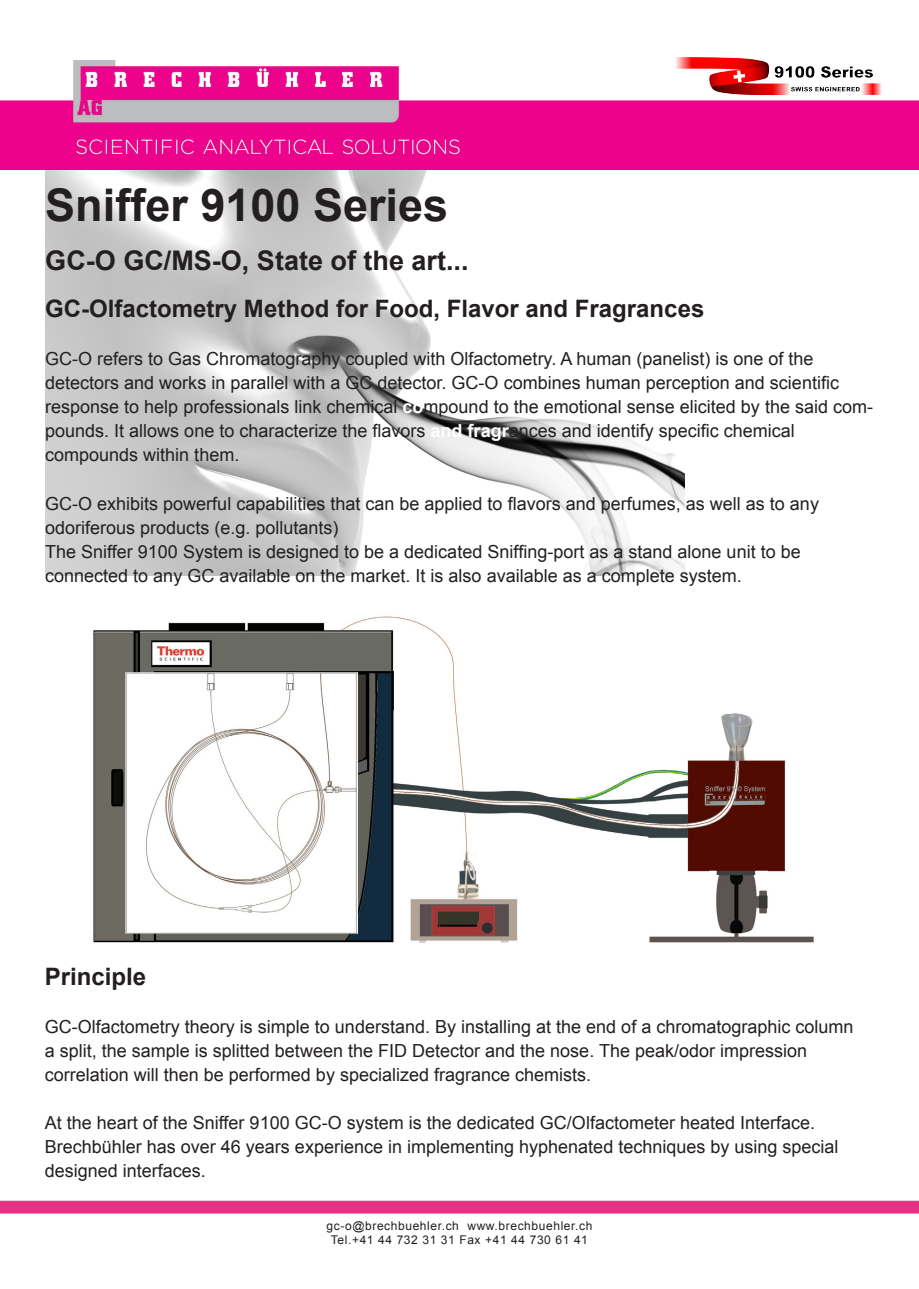
<style>
.page{position:relative;width:919px;height:1289px;background:#fff}
.page>*{position:absolute;margin:0;border:0;box-sizing:border-box;transform-origin:0 0}
.Title_Subhead{font:700 45px "Arial";color:#231f20}
.Title_Subhead-2{font:700 27px "Arial";color:#231f20}
.Title_Subhead-3{font:700 24px "Arial";color:#231f20}
.Title_Subhead-4{font:18px/24px "Arial";color:#231f20}
.t1{font:12px/13.5px "Arial";letter-spacing:.05em;color:#231f20;text-align:center}
.s1{font-weight:700;color:#fff}
</style>
<div class="page">
<img style="left:0;top:60px;width:918px;height:109px">
<img style="left:0;top:1200px;width:918px;height:14px">
<img style="left:673px;top:57px;width:212px;height:43px">
<img style="left:45px;top:170px;width:639px;height:405px">
<img style="left:93px;top:616px;width:721px;height:327px">
<p class="Title_Subhead" style="left:45px;top:175px;width:404px">Sniffer 9100 Series</p>
<p class="Title_Subhead-2" style="left:45px;top:243px;width:425px">GC-O GC/MS-O, State of the art...</p>
<p class="Title_Subhead-3" style="left:45px;top:293px;width:660px">GC-Olfactometry Method for Food, Flavor and Fragrances</p>
<p class="Title_Subhead-4" style="left:45px;top:347px;width:769px">GC-O refers to Gas Chromatography coupled with Olfactometry. A human (panelist) is one of the</p>
<p class="Title_Subhead-4" style="left:45px;top:371px;width:829px">detectors and works in parallel with a GC detector. GC-O combines human perception and scientific response to help professionals link chemical <span class="s1">co</span>mpound to the emotional sense elicited by the said com&shy;pounds. It allows one to characterize the flavors <span class="s1">and fragr</span>ances and identify specific chemical</p>
<p class="Title_Subhead-4" style="left:45px;top:443px;width:196px">compounds within them.</p>
<p class="Title_Subhead-4" style="left:45px;top:491px;width:775px">GC-O exhibits powerful capabilities that can be applied to flavors and perfumes, as well as to any</p>
<p class="Title_Subhead-4" style="left:45px;top:515px;width:295px">odoriferous products (e.g. pollutants)</p>
<p class="Title_Subhead-4" style="left:45px;top:539px;width:757px">The Sniffer 9100 System is designed to be a dedicated Sniffing-port as a stand alone unit to be</p>
<p class="Title_Subhead-4" style="left:45px;top:563px;width:698px">connected to any GC available on the market. It is also available as a complete system.</p>
<p class="Title_Subhead-3" style="left:45px;top:960px;width:103px">Principle</p>
<p class="Title_Subhead-4" style="left:45px;top:1015px;width:810px">GC-Olfactometry theory is simple to understand. By installing at the end of a chromatographic column</p>
<p class="Title_Subhead-4" style="left:45px;top:1039px;width:764px">a split, the sample is splitted between the FID Detector and the nose. The peak/odor impression</p>
<p class="Title_Subhead-4" style="left:45px;top:1063px;width:548px">correlation will then be performed by specialized fragrance chemists.</p>
<p class="Title_Subhead-4" style="left:45px;top:1111px;width:772px">At the heart of the Sniffer 9100 GC-O system is the dedicated GC/Olfactometer heated Interface.</p>
<p class="Title_Subhead-4" style="left:45px;top:1135px;width:795px">Brechbühler has over 46 years experience in implementing hyphenated techniques by using special designed interfaces.</p>
<p class="t1" style="left:326px;top:1219px;width:267px">gc-o@brechbuehler.ch www.brechbuehler.ch<br>Tel.+41 44 732 31 31 Fax +41 44 730 61 41</p>
</div>
